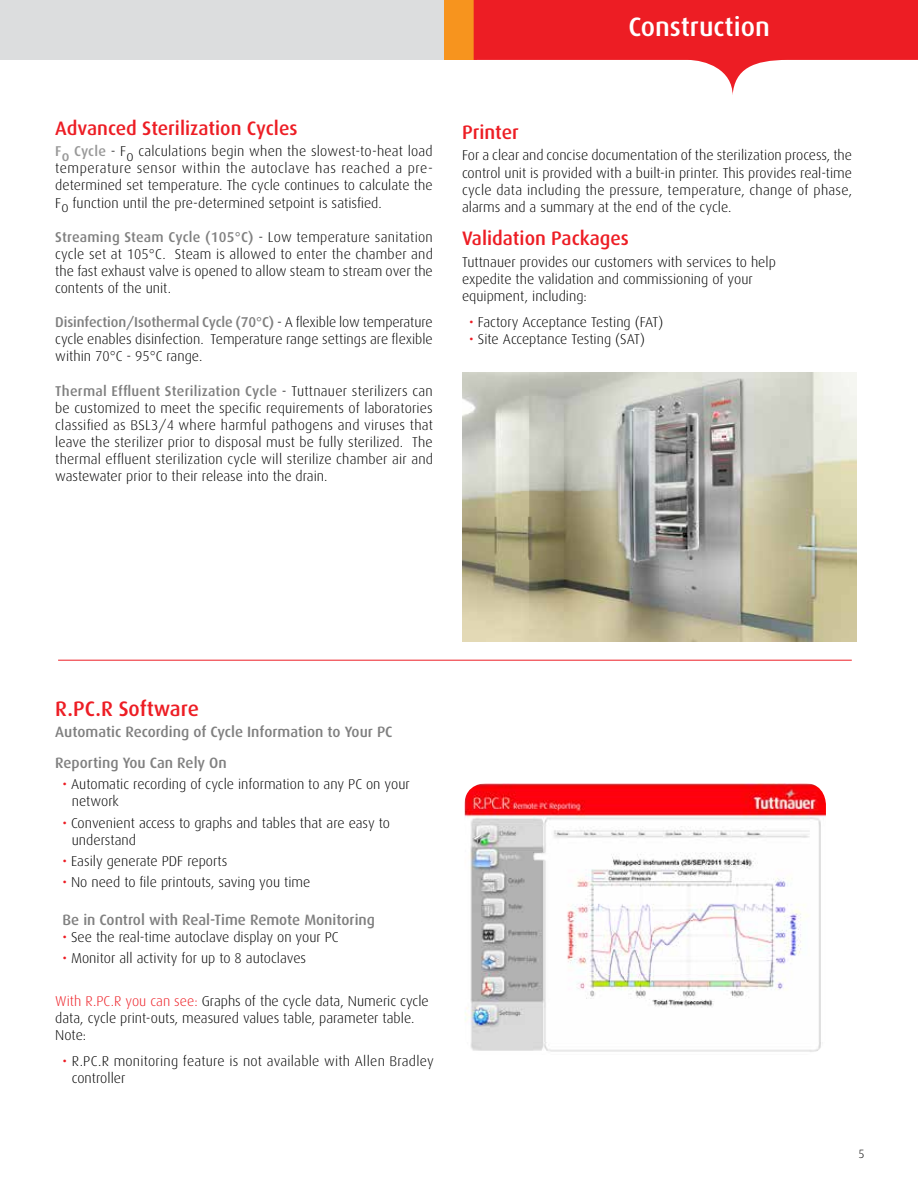
<style>
.page{position:relative;width:918px;height:1188px;background:#fff}
.page>*{position:absolute;margin:0;border:0;box-sizing:border-box;transform-origin:0 0}
.t1{font:500 26.7px "Dax";color:#fff}
.t2{font:500 21px "Dax";color:#ed1d24}
.t3{font:500 19.5px "Dax";color:#ed1d24}
.t4{font:500 15px "Dax";color:#808080}
.t5{font:300 14.25px/17.1px "Dax";color:#000;text-align:justify}
.t6{font:300 12px "Dax";color:#000}
.s1{font-weight:500;color:#999}
.s2{font-weight:500;color:#808080}
.s3{font-weight:400;color:#ed1d24}
.s4{color:#ed1d24}
</style>
<div class="page">
<div style="left:0;top:0;width:477px;height:60px;background:#dcddde"></div>
<div style="left:444px;top:0;width:33px;height:60px;background:#f7941e"></div>
<svg style="left:474px;top:0;width:444px;height:95px"></svg>
<img style="left:462px;top:372px;width:394px;height:269px">
<img style="left:465px;top:783px;width:361px;height:269px">
<hr style="left:58px;top:660px;width:794px;height:1px;background:#ed1d24">
<h1 class="t1" style="left:628px;top:12px;width:143px">Construction</h1>
<h3 class="t3" style="left:55px;top:117px;width:244px">Advanced Sterilization Cycles</h3>
<p class="t5" style="left:55px;top:143px;width:379px"><span class="s1">Fo Cycle</span> - Fo calculations begin when the slowest-to-heat load temperature sensor within the autoclave has reached a pre&shy;determined set temperature. The cycle continues to calculate the Fo function until the pre-determined setpoint is satisfied.</p>
<p class="t5" style="left:55px;top:228px;width:379px"><span class="s2">Streaming Steam Cycle (105°C)</span> - Low temperature sanitation cycle set at 105°C. Steam is allowed to enter the chamber and the fast exhaust valve is opened to allow steam to stream over the contents of the unit.</p>
<p class="t5" style="left:55px;top:314px;width:379px"><span class="s2">Disinfection/Isothermal Cycle (70°C)</span> - A flexible low temperature cycle enables disinfection. Temperature range settings are flexible within 70°C - 95°C range.</p>
<p class="t5" style="left:55px;top:382px;width:379px"><span class="s2">Thermal Effluent Sterilization Cycle</span> - Tuttnauer sterilizers can be customized to meet the specific requirements of laboratories classified as BSL3/4 where harmful pathogens and viruses that leave the sterilizer prior to disposal must be fully sterilized. The thermal effluent sterilization cycle will sterilize chamber air and wastewater prior to their release into the drain.</p>
<h3 class="t3" style="left:462px;top:121px;width:58px">Printer</h3>
<p class="t5" style="left:462px;top:147px;width:392px">For a clear and concise documentation of the sterilization process, the control unit is provided with a built-in printer. This provides real-time cycle data including the pressure, temperature, change of phase, alarms and a summary at the end of the cycle.</p>
<h3 class="t3" style="left:462px;top:228px;width:169px">Validation Packages</h3>
<p class="t5" style="left:462px;top:253px;width:315px;text-align:left">Tuttnauer provides our customers with services to help expedite the validation and commissioning of your equipment, including:</p>
<p class="t5" style="left:469px;top:313px;width:196px"><span class="s3">•</span> Factory Acceptance Testing (FAT)</p>
<p class="t5" style="left:469px;top:330px;width:177px"><span class="s3">•</span> Site Acceptance Testing (SAT)</p>
<h2 class="t2" style="left:55px;top:697px;width:145px">R.PC.R Software</h2>
<p class="t4" style="left:55px;top:724px;width:339px">Automatic Recording of Cycle Information to Your PC</p>
<p class="t4" style="left:55px;top:754px;width:173px">Reporting You Can Rely On</p>
<p class="t5" style="left:72px;top:776px;width:339px;text-indent:-9px"><span class="s3">•</span> Automatic recording of cycle information to any PC on your network</p>
<p class="t5" style="left:72px;top:814px;width:320px;text-indent:-9px"><span class="s3">•</span> Convenient access to graphs and tables that are easy to understand</p>
<p class="t5" style="left:63px;top:853px;width:166px"><span class="s3">•</span> Easily generate PDF reports</p>
<p class="t5" style="left:63px;top:874px;width:249px"><span class="s3">•</span> No need to file printouts, saving you time</p>
<p class="t4" style="left:63px;top:911px;width:314px">Be in Control with Real-Time Remote Monitoring</p>
<p class="t5" style="left:63px;top:928px;width:278px"><span class="s3">•</span> See the real-time autoclave display on your PC</p>
<p class="t5" style="left:63px;top:950px;width:245px"><span class="s3">•</span> Monitor all activity for up to 8 autoclaves</p>
<p class="t5" style="left:55px;top:993px;width:375px;text-align:left"><span class="s4">With R.PC.R you can see:</span> Graphs of the cycle data, Numeric cycle data, cycle print-outs, measured values table, parameter table.<br>Note:</p>
<p class="t5" style="left:72px;top:1052px;width:364px;text-indent:-9px"><span class="s3">•</span> R.PC.R monitoring feature is not available with Allen Bradley controller</p>
<p class="t6" style="left:858px;top:1148px;width:8px">5</p>
</div>
